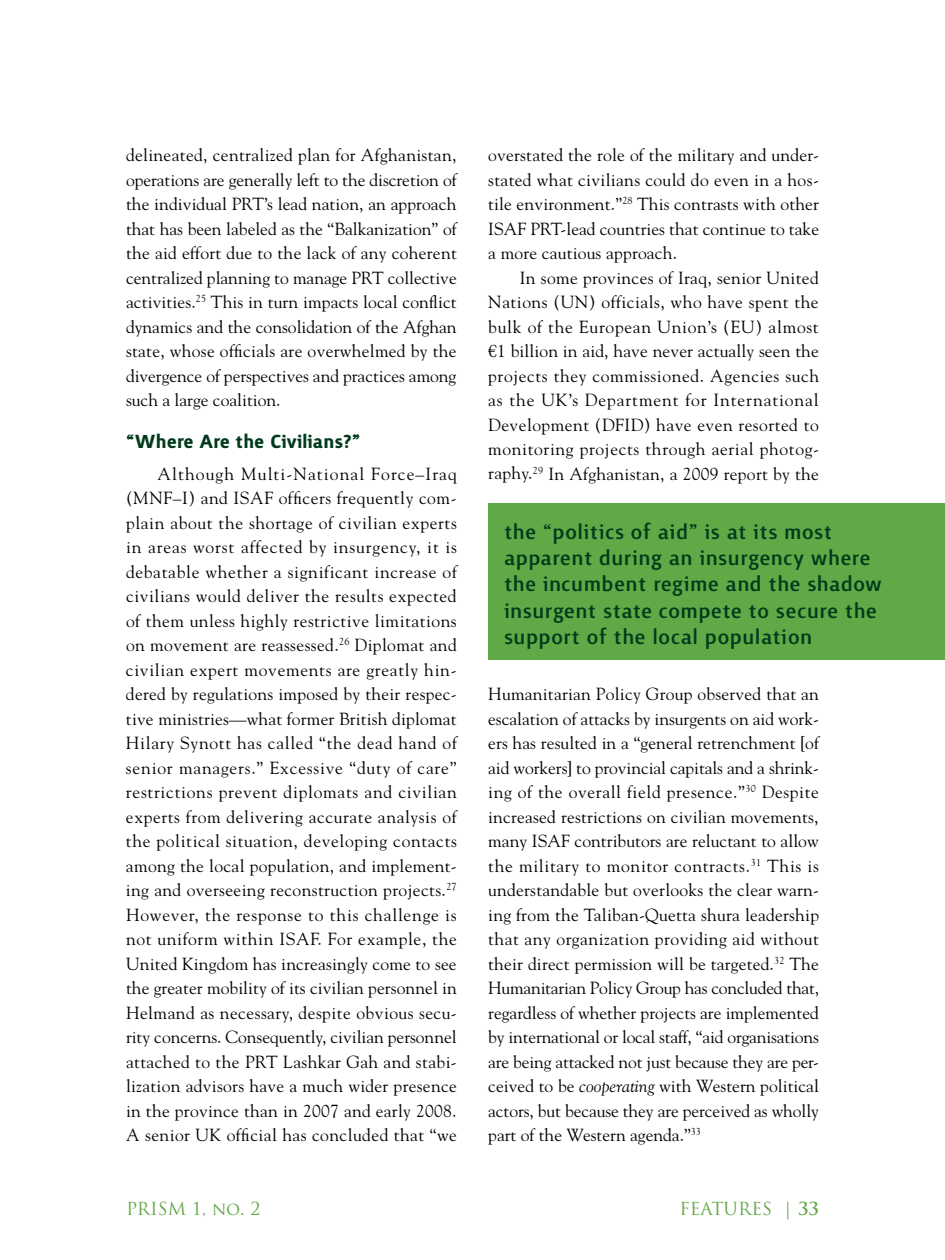
<style>
.page{position:relative;width:945px;height:1260px;background:#fff}
.page>*{position:absolute;margin:0;border:0;box-sizing:border-box;transform-origin:0 0}
.t1{font:500 26.25px/26.2px "Surface";letter-spacing:.02em;color:#003b1c}
.t2{font:700 24.5px "Surface";color:#003b1c}
.t3{font:17.5px/24.5px "Goudy Std";color:#000;text-align:justify}
.t4{font:17.5px "Trajan Pro";color:#61a846}
.s1{font-style:italic}
.s2{font-weight:700}
</style>
<div class="page">
<div style="left:488px;top:504px;width:457px;height:156px;background:#61a846"></div>
<p class="t3" style="left:126px;top:142px;width:332px">delineated, centralized plan for Afghanistan, operations are generally left to the discretion of the individual PRT’s lead nation, an approach that has been labeled as the “Balkanization” of the aid effort due to the lack of any coherent centralized planning to manage PRT collective activities.<sup>25</sup> This in turn impacts local conflict dynamics and the consolidation of the Afghan state, whose officials are overwhelmed by the divergence of perspectives and practices among such a large coalition.</p>
<h2 class="t2" style="left:126px;top:431px;width:236px">“Where Are the Civilians?”</h2>
<p class="t3" style="left:126px;top:461px;width:332px;text-indent:32px">Although Multi-National Force–Iraq (MNF–I) and ISAF officers frequently com&shy;plain about the shortage of civilian experts in areas worst affected by insurgency, it is debatable whether a significant increase of civilians would deliver the results expected of them unless highly restrictive limitations on movement are reassessed.<sup>26</sup> Diplomat and civilian expert movements are greatly hin&shy;dered by regulations imposed by their respec&shy;tive ministries—what former British diplomat Hilary Synott has called “the dead hand of senior managers.” Excessive “duty of care” restrictions prevent diplomats and civilian experts from delivering accurate analysis of the political situation, developing contacts among the local population, and implement&shy;ing and overseeing reconstruction projects.<sup>27<br></sup>However, the response to this challenge is not uniform within ISAF. For example, the United Kingdom has increasingly come to see the greater mobility of its civilian personnel in Helmand as necessary, despite obvious secu&shy;rity concerns. Consequently, civilian personnel attached to the PRT Lashkar Gah and stabi&shy;lization advisors have a much wider presence in the province than in 2007 and early 2008.<br>A senior UK official has concluded that “we</p>
<p class="t3" style="left:488px;top:142px;width:332px">overstated the role of the military and under&shy;stated what civilians could do even in a hos&shy;tile environment.”<sup>28</sup> This contrasts with other ISAF PRT-lead countries that continue to take a more cautious approach.</p>
<p class="t3" style="left:488px;top:265px;width:332px;text-indent:32px">In some provinces of Iraq, senior United Nations (UN) officials, who have spent the bulk of the European Union’s (EU) almost €1 billion in aid, have never actually seen the projects they commissioned. Agencies such as the UK’s Department for International Development (DFID) have even resorted to monitoring projects through aerial photog&shy;raphy.<sup>29</sup> In Afghanistan, a 2009 report by the</p>
<h1 class="t1" style="left:504px;top:519px;width:379px">the “politics of aid” is at its most apparent during an insurgency where the incumbent regime and the shadow insurgent state compete to secure the support of the local population</h1>
<p class="t3" style="left:488px;top:681px;width:332px">Humanitarian Policy Group observed that an escalation of attacks by insurgents on aid work&shy;ers has resulted in a “general retrenchment [of aid workers] to provincial capitals and a shrink&shy;ing of the overall field presence.”<sup>30</sup> Despite increased restrictions on civilian movements, many ISAF contributors are reluctant to allow the military to monitor contracts.<sup>31</sup> This is understandable but overlooks the clear warn&shy;ing from the Taliban-Quetta shura leadership that any organization providing aid without their direct permission will be targeted.<sup>32</sup> The Humanitarian Policy Group has concluded that, regardless of whether projects are implemented by international or local staff, “aid organisations are being attacked not just because they are per&shy;ceived to be <span class="s1">cooperating</span> with Western political actors, but because they are perceived as wholly part of the Western agenda.”<sup>33</sup></p>
<p class="t4" style="left:126px;top:1197px;width:136px">PRISM 1, NO. 2</p>
<p class="t4" style="left:679px;top:1197px;width:141px">FEATURES | <span class="s2">33</span></p>
</div>
